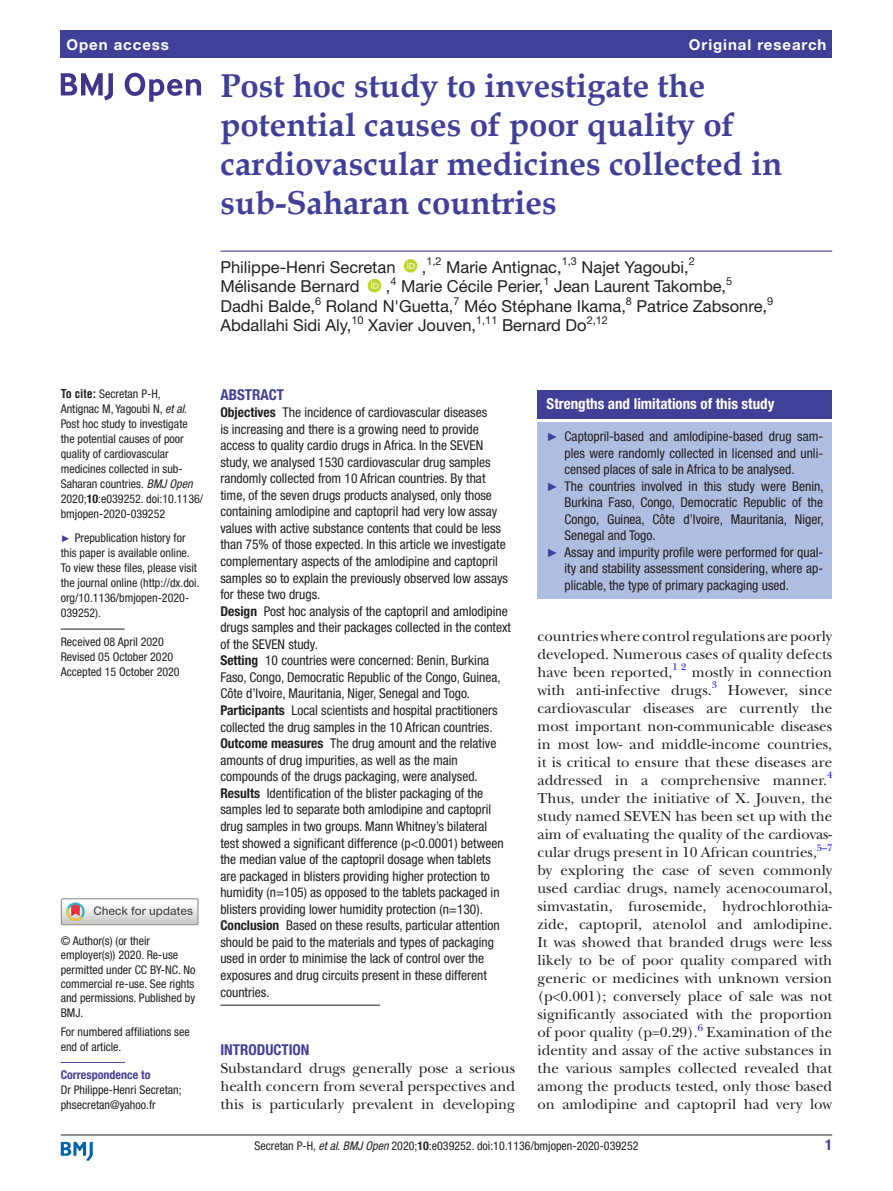
<style>
.page{position:relative;width:893px;height:1191px;background:#fff}
.page>*{position:absolute;margin:0;border:0;box-sizing:border-box;transform-origin:0 0}
.t1{font:700 33px/39px "Book Antiqua";color:#414099}
.t2{font:16.5px "Helvetica Neue LT Std";color:#231f20}
.t3{font:15px/18px "New Baskerville";color:#231f20;text-align:justify}
.t4{font:700 condensed 15px "Helvetica Neue LT Std";color:#fff}
.t5{font:700 15px "Helvetica Neue LT Std";letter-spacing:.065em;color:#fff}
.t6{font:700 condensed 15px "Helvetica Neue LT Std";color:#414099}
.t7{font:condensed 13.5px/16.5px "Helvetica Neue LT Std";color:#231f20}
.t8{font:condensed 12px/15px "Helvetica Neue LT Std";color:#231f20}
.t9{font:700 condensed 12px "Helvetica Neue LT Std";color:#414099}
.t10{font:10.95px "Helvetica Neue LT Std";color:#231f20}
.t11{font:9.9px "New Baskerville";color:#00f}
.s1{font-family:"Helvetica LT Std";font-weight:700}
.s2{font-style:italic}
.s3{font-weight:700}
.s4{font-family:"Arial";font-stretch:normal;font-size:9.75px;color:#414099}
.s5{font-family:"Arial";font-stretch:normal;font-size:12px;color:#414099}
</style>
<div class="page">
<hr style="left:61px;top:1134px;width:771px;height:1px;background:#231f20">
<svg style="left:61px;top:1141px;width:32px;height:19px"></svg>
<div style="left:61px;top:31px;width:771px;height:27px;background:#414099"></div>
<hr style="left:220px;top:250px;width:612px;height:2px;background:#414099">
<svg style="left:404px;top:259px;width:13px;height:14px"></svg>
<svg style="left:368px;top:279px;width:13px;height:13px"></svg>
<hr style="left:61px;top:628px;width:64px;height:1px;background:#231f20">
<hr style="left:61px;top:1062px;width:64px;height:1px;background:#414099">
<svg style="left:61px;top:73px;width:52px;height:27px"></svg>
<svg style="left:125px;top:73px;width:76px;height:29px"></svg>
<div style="left:61px;top:898px;width:138px;height:27px;border:1px solid #969090"></div>
<svg style="left:61px;top:898px;width:137px;height:26px"></svg>
<hr style="left:220px;top:1004px;width:160px;height:1px;background:#231f20">
<div style="left:538px;top:390px;width:294px;height:28px;background:#414099"></div>
<div style="left:538px;top:422px;width:294px;height:177px;background:#afbde1"></div>
<p class="t5" style="left:66px;top:35px;width:104px">Open access</p>
<p class="t5" style="left:689px;top:35px;width:139px">Original research</p>
<h1 class="t1" style="left:220px;top:66px;width:563px">Post hoc study to investigate the potential causes of poor quality of cardiovascular medicines collected in sub-Saharan countries</h1>
<p class="t10" style="left:426px;top:255px;width:17px">1,2</p>
<p class="t2" style="left:446px;top:257px;width:117px">Marie Antignac,</p>
<p class="t10" style="left:562px;top:255px;width:17px">1,3</p>
<p class="t2" style="left:582px;top:257px;width:109px">Najet Yagoubi,</p>
<p class="t10" style="left:689px;top:255px;width:8px">2</p>
<p class="t2" style="left:220px;top:257px;width:177px">Philippe-Henri Secretan</p>
<p class="t2" style="left:422px;top:257px;width:6px">,</p>
<p class="t10" style="left:390px;top:274px;width:8px">4</p>
<p class="t2" style="left:401px;top:277px;width:144px">Marie Cécile Perier,</p>
<p class="t10" style="left:543px;top:274px;width:8px">1</p>
<p class="t2" style="left:554px;top:277px;width:174px">Jean Laurent Takombe,</p>
<p class="t10" style="left:726px;top:274px;width:8px">5</p>
<p class="t2" style="left:220px;top:277px;width:141px">Mélisande Bernard</p>
<p class="t2" style="left:386px;top:277px;width:6px">,</p>
<p class="t2" style="left:220px;top:296px;width:96px">Dadhi Balde,</p>
<p class="t10" style="left:315px;top:294px;width:8px">6</p>
<p class="t2" style="left:326px;top:296px;width:129px">Roland N'Guetta,</p>
<p class="t10" style="left:454px;top:294px;width:8px">7</p>
<p class="t2" style="left:464px;top:296px;width:163px">Méo Stéphane Ikama,</p>
<p class="t10" style="left:626px;top:294px;width:8px">8</p>
<p class="t2" style="left:637px;top:296px;width:132px">Patrice Zabsonre,</p>
<p class="t10" style="left:767px;top:294px;width:8px">9</p>
<p class="t2" style="left:220px;top:316px;width:133px">Abdallahi Sidi Aly,</p>
<p class="t10" style="left:351px;top:313px;width:14px">10</p>
<p class="t2" style="left:368px;top:316px;width:109px">Xavier Jouven,</p>
<p class="t10" style="left:476px;top:313px;width:23px">1,11</p>
<p class="t2" style="left:502px;top:316px;width:86px">Bernard Do</p>
<p class="t10" style="left:587px;top:313px;width:23px">2,12</p>
<p class="t8" style="left:61px;top:386px;width:144px"><span class="s1">To cite:</span> Secretan P-H,<br>Antignac M, Yagoubi N, <span class="s2">et al</span>.<br>Post hoc study to investigate the potential causes of poor quality of cardiovascular medicines collected in sub-<br>Saharan countries. <span class="s2">BMJ Open<br></span>2020;<span class="s3">10</span>:e039252. doi:10.1136/ bmjopen-2020-039252</p>
<p class="t8" style="left:61px;top:530px;width:140px"><span class="s4">►</span> Prepublication history for this paper is available online.<br>To view these files, please visit the journal online (http://dx.doi. org/10.1136/bmjopen-2020-<br>039252).</p>
<p class="t8" style="left:61px;top:634px;width:120px">Received 08 April 2020<br>Revised 05 October 2020<br>Accepted 15 October 2020</p>
<p class="t8" style="left:61px;top:933px;width:136px;line-height:14.4px">© Author(s) (or their employer(s)) 2020. Re-use permitted under CC BY-NC. No commercial re-use. See rights and permissions. Published by<br>BMJ.</p>
<p class="t8" style="left:61px;top:1024px;width:130px">For numbered affiliations see end of article.</p>
<p class="t9" style="left:61px;top:1067px;width:91px">Correspondence to</p>
<p class="t8" style="left:61px;top:1082px;width:122px">Dr Philippe-Henri Secretan; phsecretan@yahoo.fr</p>
<p class="t6" style="left:220px;top:386px;width:65px">ABSTRACT</p>
<p class="t7" style="left:220px;top:404px;width:292px"><span class="s3">Objectives</span> The incidence of cardiovascular diseases<br>is increasing and there is a growing need to provide access to quality cardio drugs in Africa. In the SEVEN study, we analysed 1530 cardiovascular drug samples randomly collected from 10 African countries. By that time, of the seven drugs products analysed, only those containing amlodipine and captopril had very low assay values with active substance contents that could be less than 75% of those expected. In this article we investigate complementary aspects of the amlodipine and captopril samples so to explain the previously observed low assays for these two drugs.<br><span class="s3">Design</span> Post hoc analysis of the captopril and amlodipine drugs samples and their packages collected in the context of the SEVEN study.<br><span class="s3">Setting</span> 10 countries were concerned: Benin, Burkina Faso, Congo, Democratic Republic of the Congo, Guinea, Côte d’Ivoire, Mauritania, Niger, Senegal and Togo.<br><span class="s3">Participants</span> Local scientists and hospital practitioners collected the drug samples in the 10 African countries.<br><span class="s3">Outcome measures</span> The drug amount and the relative amounts of drug impurities, as well as the main compounds of the drugs packaging, were analysed.<br><span class="s3">Results</span> Identification of the blister packaging of the samples led to separate both amlodipine and captopril drug samples in two groups. Mann Whitney’s bilateral<br>test showed a significant difference (p&lt;0.0001) between the median value of the captopril dosage when tablets<br>are packaged in blisters providing higher protection to humidity (n=105) as opposed to the tablets packaged in blisters providing lower humidity protection (n=130).<br><span class="s3">Conclusion</span> Based on these results, particular attention should be paid to the materials and types of packaging used in order to minimise the lack of control over the exposures and drug circuits present in these different countries.</p>
<p class="t6" style="left:220px;top:1040px;width:91px">INTRODUCTION</p>
<p class="t3" style="left:220px;top:1059px;width:296px">Substandard drugs generally pose a serious health concern from several perspectives and this is particularly prevalent in developing</p>
<p class="t4" style="left:547px;top:395px;width:229px">Strengths and limitations of this study</p>
<p class="t7" style="left:547px;top:428px;width:278px"><span class="s5">►</span> Captopril-based and amlodipine-based drug sam-</p>
<p class="t7" style="left:565px;top:444px;width:260px">ples were randomly collected in licensed and unli-</p>
<p class="t7" style="left:565px;top:461px;width:232px">censed places of sale in Africa to be analysed.</p>
<p class="t7" style="left:547px;top:477px;width:279px"><span class="s5">►</span> The countries involved in this study were Benin,</p>
<p class="t7" style="left:565px;top:494px;width:260px">Burkina Faso, Congo, Democratic Republic of the</p>
<p class="t7" style="left:565px;top:510px;width:261px">Congo, Guinea, Côte d’Ivoire, Mauritania, Niger,</p>
<p class="t7" style="left:565px;top:527px;width:93px">Senegal and Togo.</p>
<p class="t7" style="left:547px;top:543px;width:278px"><span class="s5">►</span> Assay and impurity profile were performed for qual-</p>
<p class="t7" style="left:565px;top:560px;width:260px">ity and stability assessment considering, where ap-</p>
<p class="t7" style="left:565px;top:576px;width:226px">plicable, the type of primary packaging used.</p>
<p class="t3" style="left:538px;top:627px;width:296px">countries where control regulations are poorly developed. Numerous cases of quality defects have been reported,<sup>1</sup> <sup>2</sup> mostly in connection with anti-infective drugs.</p>
<p class="t11" style="left:712px;top:679px;width:7px">3</p>
<p class="t3" style="left:538px;top:681px;width:296px;text-indent:190px">However, since cardiovascular diseases are currently the most important non-communicable diseases in most low- and middle-income countries, it is critical to ensure that these diseases are addressed in a comprehensive manner.</p>
<p class="t11" style="left:827px;top:769px;width:7px">4</p>
<p class="t3" style="left:538px;top:789px;width:296px">Thus, under the initiative of X. Jouven, the study named SEVEN has been set up with the aim of evaluating the quality of the cardiovas&shy;cular drugs present in 10 African countries,</p>
<p class="t11" style="left:817px;top:841px;width:17px">5–7</p>
<p class="t3" style="left:538px;top:861px;width:296px">by exploring the case of seven commonly used cardiac drugs, namely acenocoumarol, simvastatin, furosemide, hydrochlorothia&shy;zide, captopril, atenolol and amlodipine.<br>It was showed that branded drugs were less likely to be of poor quality compared with generic or medicines with unknown version (p&lt;0.001); conversely place of sale was not significantly associated with the proportion of poor quality (p=0.29).<sup>6</sup> Examination of the identity and assay of the active substances in the various samples collected revealed that among the products tested, only those based on amlodipine and captopril had very low</p>
<p class="t8" style="left:254px;top:1137px;width:386px">Secretan P-H, <span class="s2">et al</span>. <span class="s2">BMJ Open</span> 2020;<span class="s3">10</span>:e039252. doi:10.1136/bmjopen-2020-039252</p>
<p class="t6" style="left:825px;top:1135px;width:9px">1</p>
</div>
